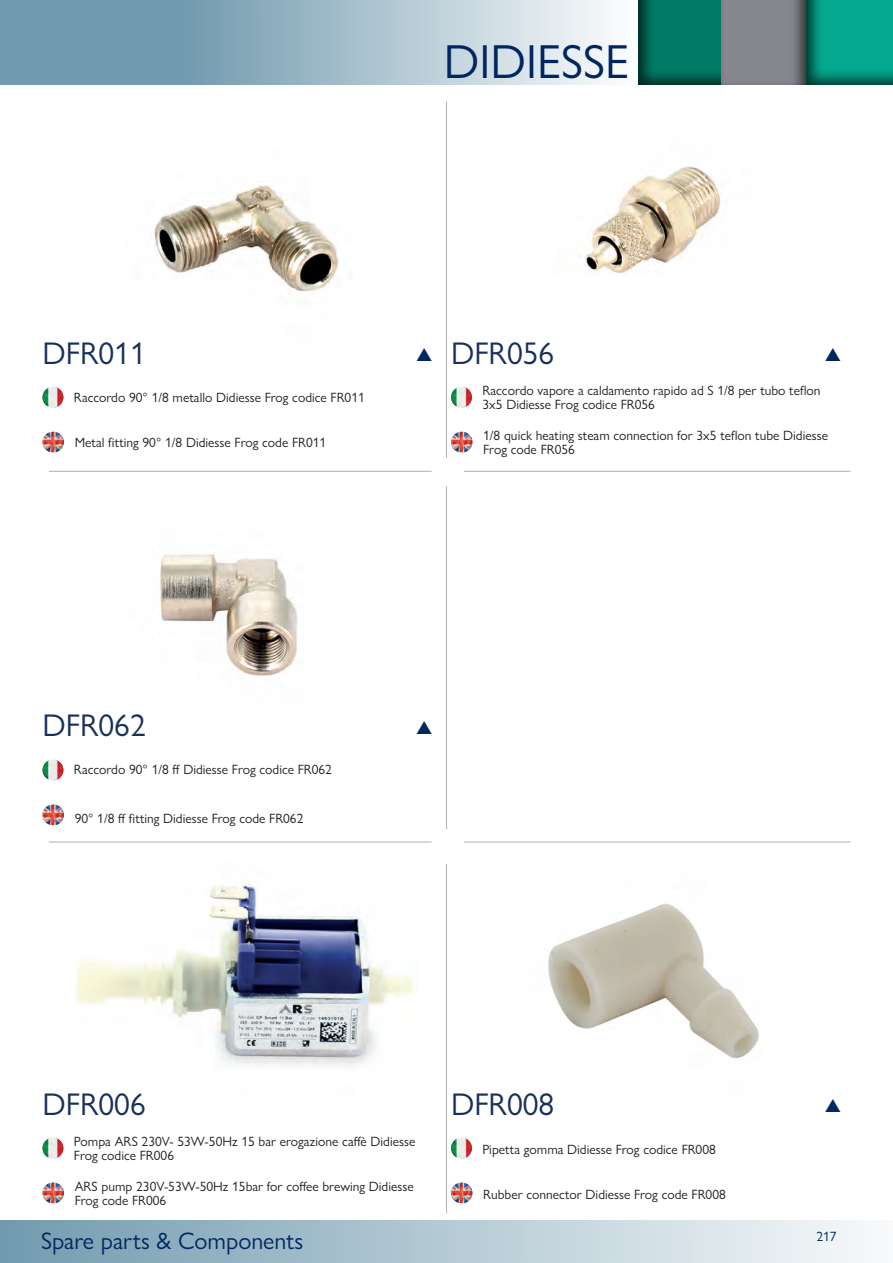
<style>
.page{position:relative;width:893px;height:1263px;background:#fff}
.page>*{position:absolute;margin:0;border:0;box-sizing:border-box;transform-origin:0 0}
.t1{font:48px "Gill Sans Nova";color:#002760}
.t2{font:31.5px "Gill Sans Nova";color:#18315a}
.t3{font:24px "Gill Sans Nova";color:#002760}
.t4{font:13.5px/13.5px "Gill Sans Nova";color:#231f20}
.t5{font:13.5px "Gill Sans Nova";color:#002760}
</style>
<div class="page">
<svg style="left:0;top:0;width:607px;height:85px;background:#9fbac8"></svg>
<div style="left:637px;top:0;width:88px;height:86px;background:#231f20;opacity:.75"></div>
<div style="left:721px;top:0;width:88px;height:87px;background:#231f20;opacity:.75"></div>
<div style="left:805px;top:0;width:88px;height:86px;background:#231f20;opacity:.75"></div>
<div style="left:0;top:1220px;width:893px;height:43px;background:linear-gradient(to right,#719aae,#f8fafb)"></div>
<img style="left:154px;top:185px;width:185px;height:119px">
<img style="left:160px;top:553px;width:138px;height:123px">
<img style="left:585px;top:166px;width:136px;height:108px">
<img style="left:75px;top:884px;width:339px;height:182px">
<img style="left:548px;top:904px;width:211px;height:155px">
<img style="left:43px;top:432px;width:21px;height:20px">
<img style="left:451px;top:432px;width:21px;height:20px">
<img style="left:43px;top:804px;width:21px;height:21px">
<img style="left:43px;top:1182px;width:21px;height:21px">
<img style="left:451px;top:1182px;width:21px;height:21px">
<img style="left:43px;top:387px;width:20px;height:21px;border-radius:10px">
<img style="left:451px;top:387px;width:21px;height:21px;border-radius:10px">
<img style="left:43px;top:760px;width:20px;height:20px;border-radius:10px">
<img style="left:43px;top:1138px;width:20px;height:20px;border-radius:10px">
<img style="left:451px;top:1138px;width:21px;height:20px;border-radius:10px">
<hr style="left:446px;top:101px;width:1px;height:357px;background:#85888d">
<hr style="left:464px;top:471px;width:386px;height:1px;background:#85888d">
<hr style="left:49px;top:471px;width:383px;height:1px;background:#85888d">
<hr style="left:464px;top:841px;width:386px;height:1px;background:#85888d">
<hr style="left:49px;top:841px;width:383px;height:1px;background:#85888d">
<hr style="left:446px;top:486px;width:1px;height:343px;background:#85888d">
<hr style="left:446px;top:864px;width:1px;height:349px;background:#85888d">
<h1 class="t1" style="left:444px;top:32px;width:187px">DIDIESSE</h1>
<h2 class="t2" style="left:43px;top:334px;width:105px">DFR011</h2>
<h2 class="t2" style="left:451px;top:334px;width:105px">DFR056</h2>
<p class="t4" style="left:74px;top:390px;width:292px">Raccordo 90° 1/8 metallo Didiesse Frog codice FR011</p>
<p class="t4" style="left:482px;top:384px;width:339px">Raccordo vapore a caldamento rapido ad S 1/8 per tubo teflon<br>3x5 Didiesse Frog codice FR056</p>
<p class="t4" style="left:75px;top:435px;width:253px">Metal fitting 90° 1/8 Didiesse Frog code FR011</p>
<p class="t4" style="left:483px;top:429px;width:346px">1/8 quick heating steam connection for 3x5 teflon tube Didiesse<br>Frog code FR056</p>
<h2 class="t2" style="left:43px;top:706px;width:105px">DFR062</h2>
<p class="t4" style="left:74px;top:762px;width:260px">Raccordo 90° 1/8 ff Didiesse Frog codice FR062</p>
<p class="t4" style="left:75px;top:811px;width:230px">90° 1/8 ff fitting Didiesse Frog code FR062</p>
<h2 class="t2" style="left:43px;top:1084px;width:105px">DFR006</h2>
<h2 class="t2" style="left:451px;top:1084px;width:105px">DFR008</h2>
<p class="t4" style="left:74px;top:1135px;width:343px">Pompa ARS 230V- 53W-50Hz 15 bar erogazione caffè Didiesse<br>Frog codice FR006</p>
<p class="t4" style="left:482px;top:1142px;width:235px">Pipetta gomma Didiesse Frog codice FR008</p>
<p class="t4" style="left:75px;top:1180px;width:340px">ARS pump 230V-53W-50Hz 15bar for coffee brewing Didiesse<br>Frog code FR006</p>
<p class="t4" style="left:483px;top:1187px;width:244px">Rubber connector Didiesse Frog code FR008</p>
<h3 class="t3" style="left:41px;top:1226px;width:264px">Spare parts &amp; Components</h3>
<p class="t5" style="left:816px;top:1228px;width:22px">217</p>
</div>
